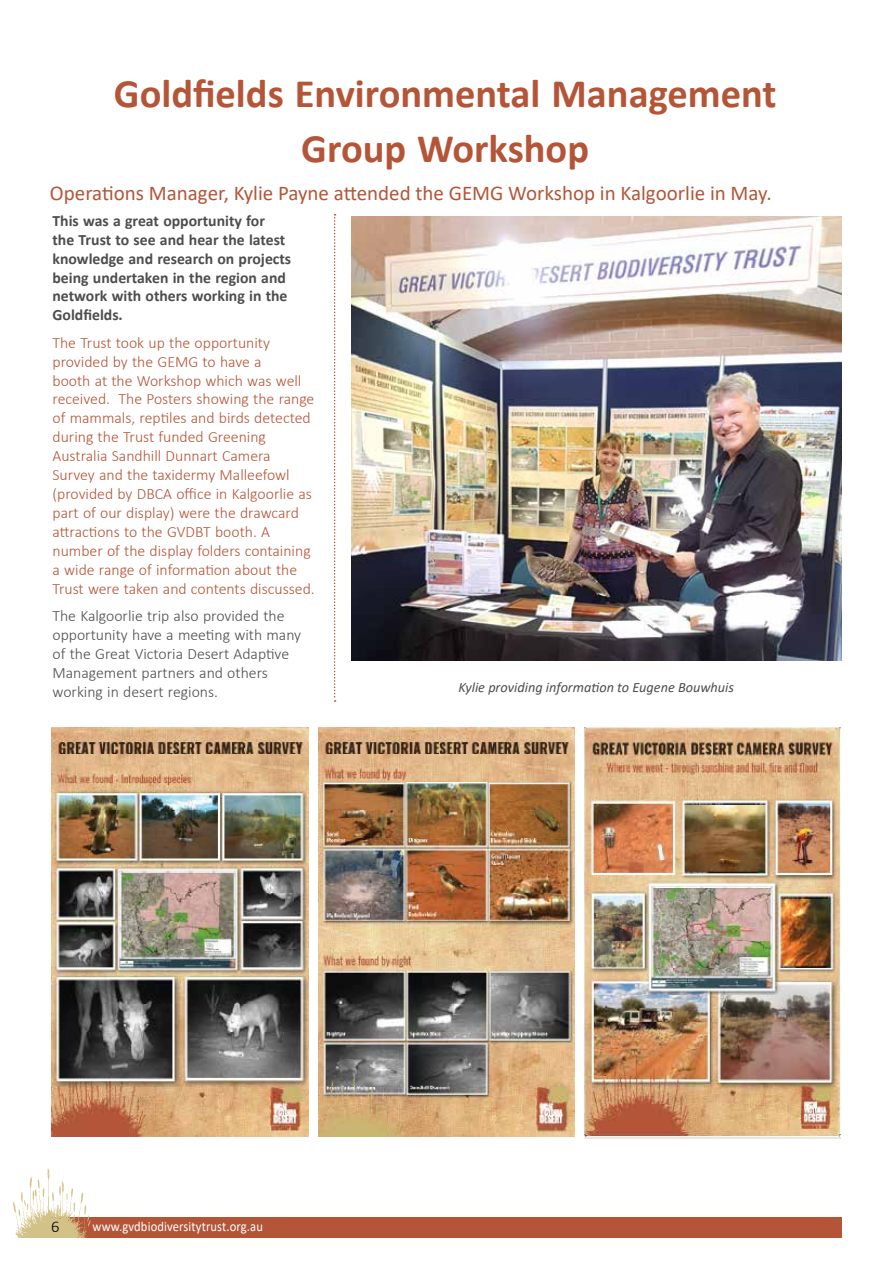
<style>
.page{position:relative;width:893px;height:1263px;background:#fff}
.page>*{position:absolute;margin:0;border:0;box-sizing:border-box;transform-origin:0 0}
.t1{font:700 40.5px/55.5px "Calibri";color:#b45538;text-align:center}
.t2{font:21px "Calibri";color:#b45538}
.t3{font:300 16.5px "Calibri";color:#000}
.t4{font:300 15.75px/18.9px "Calibri";color:#b45538}
.t5{font:700 15.75px/18.9px "Calibri";color:#4d4d4f}
.t6{font:300 15.75px/18.9px "Calibri";color:#4d4d4f}
.t7{font:italic 14.25px "Calibri";color:#4d4d4f}
.t8{font:13.8px "Calibri";letter-spacing:.01em;color:#fff;scale:.91 1}
</style>
<div class="page">
<img style="left:351px;top:217px;width:490px;height:443px">
<img style="left:52px;top:727px;width:256px;height:410px">
<img style="left:318px;top:727px;width:257px;height:410px">
<img style="left:584px;top:727px;width:256px;height:410px">
<svg style="left:334px;top:214px;width:2px;height:488px"></svg>
<div style="left:51px;top:1217px;width:791px;height:21px;background:#b45538"></div>
<img style="left:13px;top:1168px;width:78px;height:70px">
<h1 class="t1" style="left:114px;top:65px;width:664px">Goldfields Environmental Management<br>Group Workshop</h1>
<h2 class="t2" style="left:50px;top:179px;width:723px">Operations Manager, Kylie Payne attended the GEMG Workshop in Kalgoorlie in May.</h2>
<p class="t5" style="left:53px;top:211px;width:240px">This was a great opportunity for<br>the Trust to see and hear the latest knowledge and research on projects being undertaken in the region and network with others working in the<br>Goldfields.</p>
<p class="t4" style="left:53px;top:333px;width:264px">The Trust took up the opportunity provided by the GEMG to have a<br>booth at the Workshop which was well received. The Posters showing the range of mammals, reptiles and birds detected during the Trust funded Greening Australia Sandhill Dunnart Camera Survey and the taxidermy Malleefowl (provided by DBCA office in Kalgoorlie as part of our display) were the drawcard attractions to the GVDBT booth. A number of the display folders containing a wide range of information about the Trust were taken and contents discussed.</p>
<p class="t6" style="left:53px;top:606px;width:250px">The Kalgoorlie trip also provided the opportunity have a meeting with many of the Great Victoria Desert Adaptive Management partners and others working in desert regions.</p>
<p class="t7" style="left:459px;top:677px;width:277px">Kylie providing information to Eugene Bouwhuis</p>
<p class="t3" style="left:51px;top:1217px;width:10px">6</p>
<p class="t8" style="left:93px;top:1217px;width:189px">www.gvdbiodiversitytrust.org.au</p>
</div>
